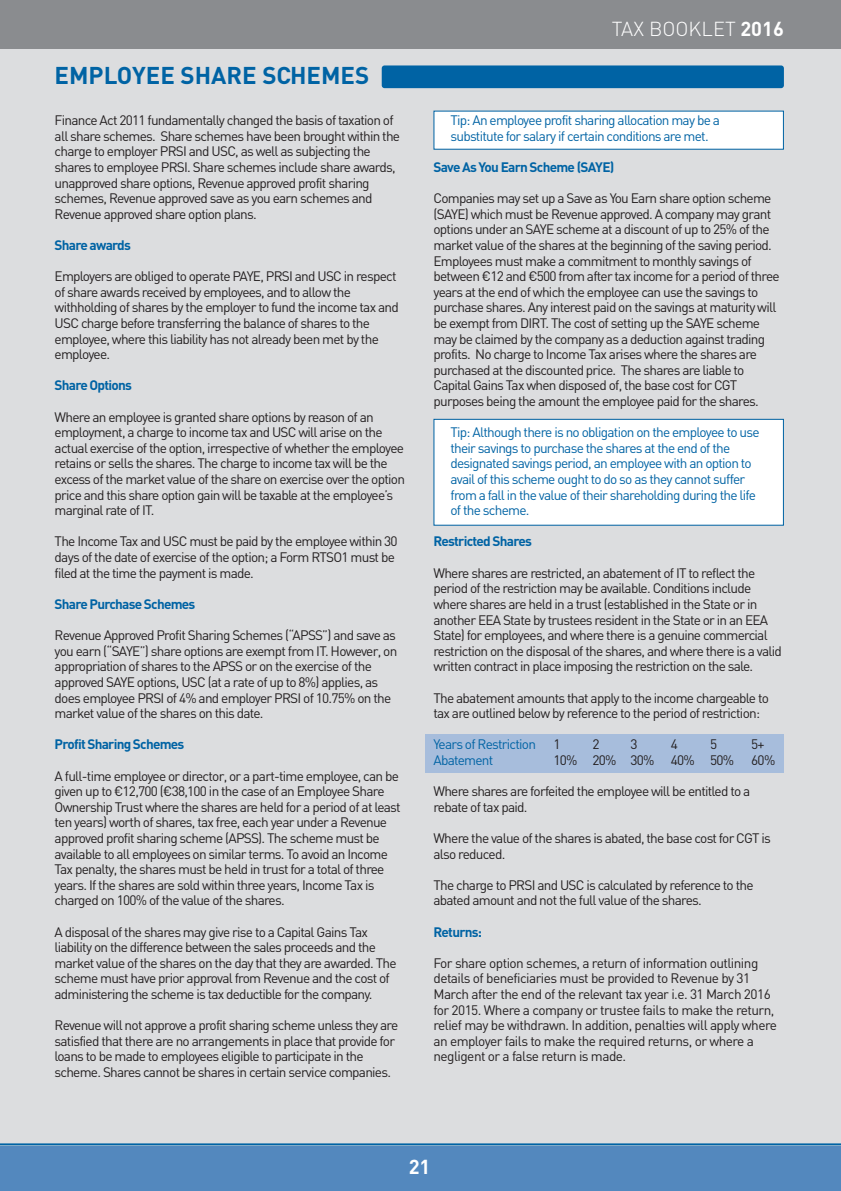
<style>
.page{position:relative;width:841px;height:1191px;background:#fff}
.page>*{position:absolute;margin:0;border:0;box-sizing:border-box;transform-origin:0 0}
.t1{font:700 24px "DIN";color:#0063a4}
.t2{font:300 20px "DIN";color:#fff}
.t3{font:700 20px "DIN";color:#fff}
.t4{font:13.6px/15.6px "DIN";letter-spacing:-.055em;color:#231f20}
.t5{font:13.6px/15.6px "DIN";letter-spacing:-.055em;color:#0063a4}
.t6{font:700 13.6px "DIN";letter-spacing:-.055em;color:#0063a4}
.s1{font-weight:700}
</style>
<div class="page">
<div style="left:0;top:0;width:840px;height:1191px;background:#dcdddf"></div>
<div style="left:425px;top:734px;width:358px;height:38px;background:#a7bddc"></div>
<div style="left:434px;top:112px;width:348px;height:37px;background:#fff"></div>
<div style="left:434px;top:420px;width:348px;height:105px;background:#fff"></div>
<div style="left:433px;top:419px;width:350px;height:107px;border:1px solid #0063a4"></div>
<div style="left:0;top:1146px;width:840px;height:45px;background:#5388be"></div>
<hr style="left:0;top:1143px;width:840px;height:2px;background:#0063a4">
<div style="left:0;top:0;width:840px;height:48px;background:#8a8c8f"></div>
<div style="left:381px;top:65px;width:402px;height:23px;background:#0063a4;border-radius:3px"></div>
<h1 class="t1" style="left:55px;top:61px;width:316px">EMPLOYEE SHARE SCHEMES</h1>
<p class="t4" style="left:55px;top:112px;width:347px">Finance Act 2011 fundamentally changed the basis of taxation of all share schemes. Share schemes have been brought within the charge to employer PRSI and USC, as well as subjecting the shares to employee PRSI. Share schemes include share awards, unapproved share options, Revenue approved profit sharing schemes, Revenue approved save as you earn schemes and Revenue approved share option plans.</p>
<p class="t6" style="left:55px;top:237px;width:78px">Share awards</p>
<p class="t4" style="left:55px;top:268px;width:345px">Employers are obliged to operate PAYE, PRSI and USC in respect of share awards received by employees, and to allow the withholding of shares by the employer to fund the income tax and USC charge before transferring the balance of shares to the employee, where this liability has not already been met by the employee.</p>
<p class="t6" style="left:55px;top:377px;width:79px">Share Options</p>
<p class="t4" style="left:55px;top:408px;width:352px">Where an employee is granted share options by reason of an employment, a charge to income tax and USC will arise on the actual exercise of the option, irrespective of whether the employee retains or sells the shares. The charge to income tax will be the excess of the market value of the share on exercise over the option price and this share option gain will be taxable at the employee’s marginal rate of IT.</p>
<p class="t4" style="left:55px;top:533px;width:344px">The Income Tax and USC must be paid by the employee within 30 days of the date of exercise of the option; a Form RTSO1 must be filed at the time the payment is made.</p>
<p class="t6" style="left:55px;top:596px;width:142px">Share Purchase Schemes</p>
<p class="t4" style="left:55px;top:627px;width:344px">Revenue Approved Profit Sharing Schemes (“APSS”) and save as you earn (“SAYE”) share options are exempt from IT. However, on appropriation of shares to the APSS or on the exercise of the approved SAYE options, USC (at a rate of up to 8%) applies, as does employee PRSI of 4% and employer PRSI of 10.75% on the market value of the shares on this date.</p>
<p class="t6" style="left:55px;top:736px;width:131px">Profit Sharing Schemes</p>
<p class="t4" style="left:54px;top:767px;width:347px">A full-time employee or director, or a part-time employee, can be given up to €12,700 (€38,100 in the case of an Employee Share Ownership Trust where the shares are held for a period of at least ten years) worth of shares, tax free, each year under a Revenue approved profit sharing scheme (APSS). The scheme must be available to all employees on similar terms. To avoid an Income Tax penalty, the shares must be held in trust for a total of three years. If the shares are sold within three years, Income Tax is charged on 100% of the value of the shares.</p>
<p class="t4" style="left:54px;top:923px;width:343px">A disposal of the shares may give rise to a Capital Gains Tax liability on the difference between the sales proceeds and the market value of the shares on the day that they are awarded. The scheme must have prior approval from Revenue and the cost of administering the scheme is tax deductible for the company.</p>
<p class="t4" style="left:54px;top:1017px;width:345px">Revenue will not approve a profit sharing scheme unless they are satisfied that there are no arrangements in place that provide for loans to be made to employees eligible to participate in the scheme. Shares cannot be shares in certain service companies.</p>
<h2 class="t2" style="left:611px;top:18px;width:174px">TAX BOOKLET <span class="s1">2016</span></h2>
<p class="t5" style="left:450px;top:112px;width:271px">Tip: An employee profit sharing allocation may be a substitute for salary if certain conditions are met.</p>
<p class="t6" style="left:433px;top:159px;width:182px">Save As You Earn Scheme (SAYE)</p>
<p class="t4" style="left:433px;top:190px;width:347px">Companies may set up a Save as You Earn share option scheme (SAYE) which must be Revenue approved. A company may grant options under an SAYE scheme at a discount of up to 25% of the market value of the shares at the beginning of the saving period.<br>Employees must make a commitment to monthly savings of between €12 and €500 from after tax income for a period of three years at the end of which the employee can use the savings to purchase shares. Any interest paid on the savings at maturity will be exempt from DIRT. The cost of setting up the SAYE scheme may be claimed by the company as a deduction against trading profits. No charge to Income Tax arises where the shares are purchased at the discounted price. The shares are liable to Capital Gains Tax when disposed of, the base cost for CGT purposes being the amount the employee paid for the shares.</p>
<p class="t5" style="left:450px;top:424px;width:310px">Tip: Although there is no obligation on the employee to use their savings to purchase the shares at the end of the designated savings period, an employee with an option to avail of this scheme ought to do so as they cannot suffer from a fall in the value of their shareholding during the life of the scheme.</p>
<p class="t6" style="left:433px;top:533px;width:100px">Restricted Shares</p>
<p class="t4" style="left:433px;top:564px;width:350px">Where shares are restricted, an abatement of IT to reflect the period of the restriction may be available. Conditions include where shares are held in a trust (established in the State or in another EEA State by trustees resident in the State or in an EEA State) for employees, and where there is a genuine commercial restriction on the disposal of the shares, and where there is a valid written contract in place imposing the restriction on the sale.</p>
<p class="t4" style="left:433px;top:689px;width:337px">The abatement amounts that apply to the income chargeable to tax are outlined below by reference to the period of restriction:</p>
<p class="t5" style="left:433px;top:736px;width:104px">Years of Restriction</p>
<p class="t4" style="left:553px;top:736px;width:9px">1</p>
<p class="t4" style="left:592px;top:736px;width:9px">2</p>
<p class="t4" style="left:630px;top:736px;width:9px">3</p>
<p class="t4" style="left:670px;top:736px;width:9px">4</p>
<p class="t4" style="left:709px;top:736px;width:9px">5</p>
<p class="t4" style="left:750px;top:736px;width:15px">5+</p>
<p class="t5" style="left:433px;top:752px;width:61px">Abatement</p>
<p class="t4" style="left:553px;top:752px;width:182px">10% 20% 30% 40% 50%</p>
<p class="t4" style="left:750px;top:752px;width:26px">60%</p>
<p class="t4" style="left:433px;top:783px;width:318px">Where shares are forfeited the employee will be entitled to a rebate of tax paid.</p>
<p class="t4" style="left:433px;top:830px;width:339px">Where the value of the shares is abated, the base cost for CGT is also reduced.</p>
<p class="t4" style="left:433px;top:876px;width:321px">The charge to PRSI and USC is calculated by reference to the abated amount and not the full value of the shares.</p>
<p class="t6" style="left:433px;top:923px;width:50px">Returns:</p>
<p class="t4" style="left:433px;top:954px;width:345px">For share option schemes, a return of information outlining details of beneficiaries must be provided to Revenue by 31<br>March after the end of the relevant tax year i.e. 31 March 2016 for 2015. Where a company or trustee fails to make the return, relief may be withdrawn. In addition, penalties will apply where an employer fails to make the required returns, or where a negligent or a false return is made.</p>
<h2 class="t3" style="left:408px;top:1155px;width:23px">21</h2>
</div>
